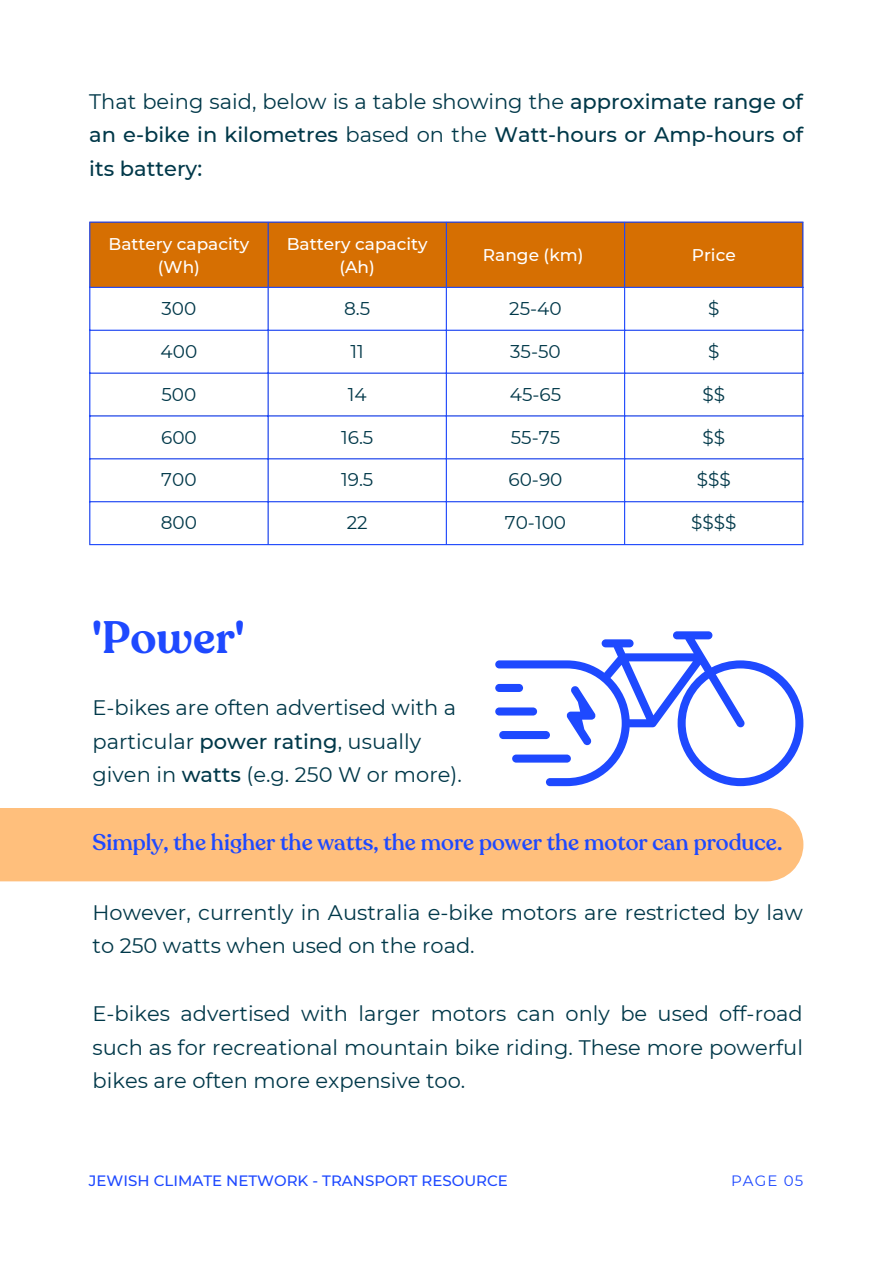
<style>
.page{position:relative;width:893px;height:1264px;background:#fff}
.page>*{position:absolute;margin:0;border:0;box-sizing:border-box;transform-origin:0 0}
.t1{font:600 45px "Recoleta Alt";color:#1e49ff}
.t2{font:500 22.5px "Recoleta";color:#1e49ff}
.t3{font:21px/33.8px "Montserrat";color:#003849}
.t4{font:500 21px/33.8px "Montserrat";color:#003849;text-align:justify}
.t5{font:18.45px "Montserrat";color:#003849}
.t6{font:500 16.95px/23.5px "Montserrat";color:#fff;text-align:center}
.t7{font:500 15px "Montserrat";color:#1e49ff}
.t8{font:15px "Montserrat";letter-spacing:.075em;color:#1e49ff}
.s1{font-weight:400}
.s2{font-weight:500}
</style>
<div class="page">
<div style="left:90px;top:223px;width:712px;height:64px;background:#d66f02"></div>
<hr style="left:89px;top:223px;width:1px;height:321px;background:#1e49ff">
<hr style="left:267px;top:223px;width:1px;height:321px;background:#1e49ff">
<hr style="left:446px;top:223px;width:1px;height:321px;background:#1e49ff">
<hr style="left:624px;top:223px;width:1px;height:321px;background:#1e49ff">
<hr style="left:802px;top:223px;width:1px;height:321px;background:#1e49ff">
<hr style="left:89px;top:221px;width:714px;height:2px;background:#1e49ff">
<hr style="left:89px;top:287px;width:714px;height:1px;background:#1e49ff">
<hr style="left:89px;top:330px;width:714px;height:1px;background:#1e49ff">
<hr style="left:89px;top:372px;width:714px;height:1px;background:#1e49ff">
<hr style="left:89px;top:415px;width:714px;height:1px;background:#1e49ff">
<hr style="left:89px;top:458px;width:714px;height:1px;background:#1e49ff">
<hr style="left:89px;top:501px;width:714px;height:1px;background:#1e49ff">
<hr style="left:89px;top:544px;width:714px;height:1px;background:#1e49ff">
<div style="left:0;top:808px;width:803px;height:73px;background:#ffbf7c"></div>
<svg style="left:495px;top:631px;width:308px;height:155px"></svg>
<p class="t4" style="left:89px;top:84px;width:715px"><span class="s1">That being said, below is a table showing the</span> approximate range of an e-bike in kilometres <span class="s1">based on the</span> Watt-hours or Amp-hours of its battery:</p>
<p class="t6" style="left:108px;top:232px;width:142px">Battery capacity (Wh)</p>
<p class="t6" style="left:287px;top:232px;width:142px">Battery capacity (Ah)</p>
<p class="t6" style="left:483px;top:243px;width:102px">Range (km)</p>
<p class="t6" style="left:691px;top:243px;width:45px">Price</p>
<p class="t5" style="left:161px;top:297px;width:36px">300</p>
<p class="t5" style="left:344px;top:297px;width:28px">8.5</p>
<p class="t5" style="left:509px;top:297px;width:54px">25-40</p>
<p class="t5" style="left:708px;top:297px;width:13px">$</p>
<p class="t5" style="left:161px;top:340px;width:38px">400</p>
<p class="t5" style="left:350px;top:340px;width:15px">11</p>
<p class="t5" style="left:510px;top:340px;width:52px">35-50</p>
<p class="t5" style="left:708px;top:340px;width:13px">$</p>
<p class="t5" style="left:161px;top:383px;width:36px">500</p>
<p class="t5" style="left:348px;top:383px;width:20px">14</p>
<p class="t5" style="left:509px;top:383px;width:53px">45-65</p>
<p class="t5" style="left:702px;top:383px;width:24px">$$</p>
<p class="t5" style="left:161px;top:425px;width:37px">600</p>
<p class="t5" style="left:341px;top:425px;width:34px">16.5</p>
<p class="t5" style="left:511px;top:425px;width:51px">55-75</p>
<p class="t5" style="left:702px;top:425px;width:24px">$$</p>
<p class="t5" style="left:161px;top:468px;width:37px">700</p>
<p class="t5" style="left:341px;top:468px;width:34px">19.5</p>
<p class="t5" style="left:508px;top:468px;width:55px">60-90</p>
<p class="t5" style="left:696px;top:468px;width:36px">$$$</p>
<p class="t5" style="left:161px;top:511px;width:38px">800</p>
<p class="t5" style="left:347px;top:511px;width:22px">22</p>
<p class="t5" style="left:505px;top:511px;width:63px">70-100</p>
<p class="t5" style="left:691px;top:511px;width:47px">$$$$</p>
<p class="t1" style="left:92px;top:607px;width:154px">'Power'</p>
<p class="t3" style="left:93px;top:690px;width:365px">E-bikes are often advertised with a</p>
<p class="t3" style="left:93px;top:724px;width:330px">particular <span class="s2">power rating</span>, usually</p>
<p class="t3" style="left:93px;top:758px;width:370px">given in <span class="s2">watts</span> (e.g. 250 W or more).</p>
<p class="t2" style="left:93px;top:827px;width:691px">Simply, the higher the watts, the more power the motor can produce.</p>
<p class="t3" style="left:93px;top:895px;width:711px">However, currently in Australia e-bike motors are restricted by law to 250 watts when used on the road.</p>
<p class="t3" style="left:93px;top:996px;width:711px;text-align:justify">E-bikes advertised with larger motors can only be used off-road such as for recreational mountain bike riding. These more powerful bikes are often more expensive too.</p>
<p class="t7" style="left:89px;top:1171px;width:420px">JEWISH CLIMATE NETWORK - TRANSPORT RESOURCE</p>
<p class="t8" style="left:731px;top:1171px;width:74px">PAGE 05</p>
</div>
